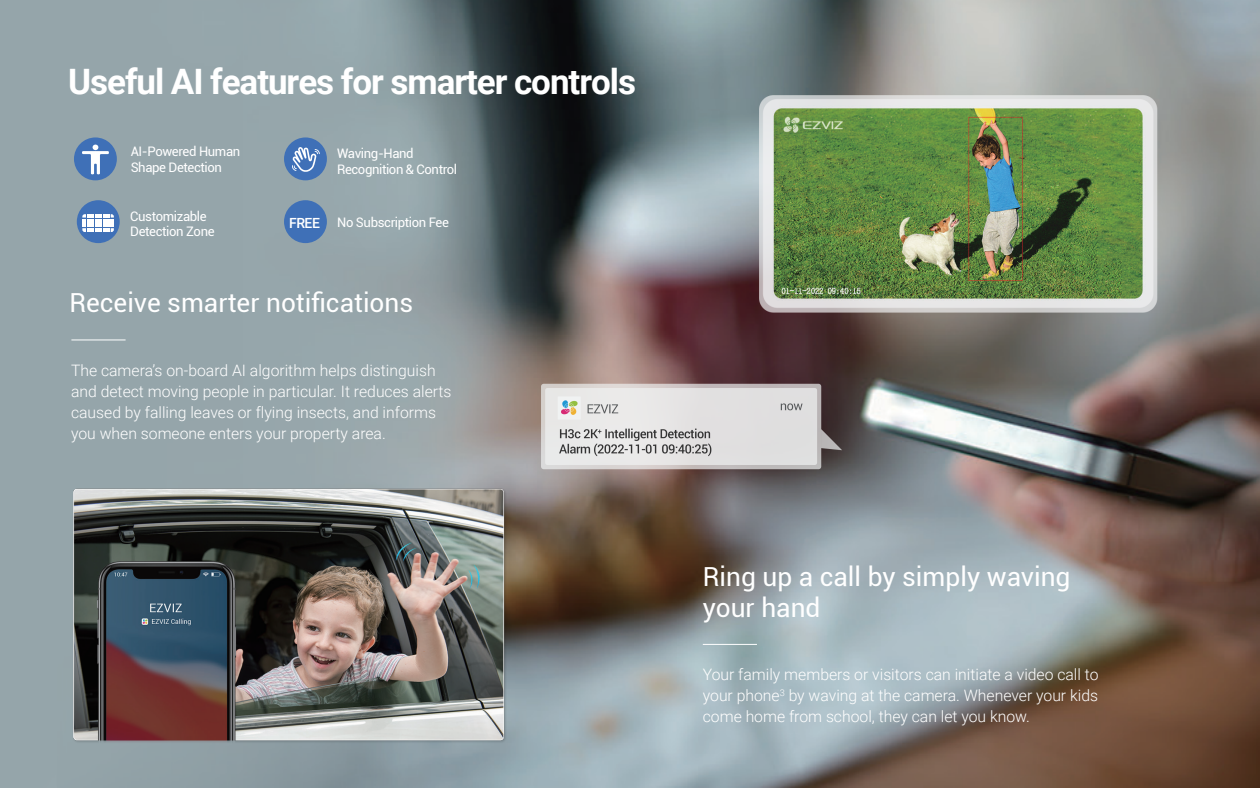
<style>
.page{position:relative;width:1260px;height:788px;background:#fff}
.page>*{position:absolute;margin:0;border:0;box-sizing:border-box;transform-origin:0 0}
.t1{font:700 35px "Roboto";letter-spacing:-.03em;color:#fff}
.t2{font:26.25px/31.5px "Roboto";color:#fff}
.t3{font:300 15.75px/21px "Roboto";color:#fff;text-align:justify}
.t4{font:500 14px "Roboto";color:#fff}
.t5{font:13.12px/15.8px "Roboto";letter-spacing:-.03em;color:#fff}
</style>
<div class="page">
<img style="left:455px;top:0;width:805px;height:788px">
<div style="left:0;top:0;width:455px;height:788px;background:#95a5aa"></div>
<hr style="left:703px;top:644px;width:54px;height:1px;background:#fff">
<img style="left:73px;top:480px;width:460px;height:278px">
<div style="left:74px;top:137px;width:43px;height:43px;background:#3f70b7;border-radius:50%"></div>
<div style="left:284px;top:137px;width:43px;height:43px;background:#3f70b7;border-radius:50%"></div>
<div style="left:77px;top:200px;width:43px;height:43px;background:#3f70b7;border-radius:50%"></div>
<div style="left:284px;top:200px;width:43px;height:43px;background:#3f70b7;border-radius:50%"></div>
<svg style="left:82px;top:214px;width:32px;height:18px"></svg>
<svg style="left:292px;top:147px;width:28px;height:25px"></svg>
<svg style="left:82px;top:144px;width:27px;height:30px"></svg>
<hr style="left:71px;top:339px;width:55px;height:1px;background:#fff">
<img style="left:744px;top:75px;width:434px;height:250px">
<img style="left:535px;top:376px;width:311px;height:100px">
<h1 class="t1" style="left:68px;top:57px;width:569px">Useful AI features for smarter controls</h1>
<p class="t5" style="left:131px;top:143px;width:111px">AI-Powered Human<br>Shape Detection</p>
<p class="t5" style="left:337px;top:145px;width:122px">Waving-Hand<br>Recognition &amp; Control</p>
<p class="t5" style="left:130px;top:207px;width:86px">Customizable<br>Detection Zone</p>
<p class="t5" style="left:337px;top:214px;width:113px">No Subscription Fee</p>
<p class="t4" style="left:289px;top:213px;width:32px">FREE</p>
<h2 class="t2" style="left:69px;top:285px;width:345px">Receive smarter notifications</h2>
<p class="t3" style="left:71px;top:359px;width:382px;text-align:left">The camera’s on-board AI algorithm helps distinguish and detect moving people in particular. It reduces alerts caused by falling leaves or flying insects, and informs you when someone enters your property area.</p>
<h2 class="t2" style="left:703px;top:559px;width:369px">Ring up a call by simply waving your hand</h2>
<p class="t3" style="left:703px;top:663px;width:397px">Your family members or visitors can initiate a video call to your phone<sup>3</sup> by waving at the camera. Whenever your kids come home from school, they can let you know.</p>
</div>
